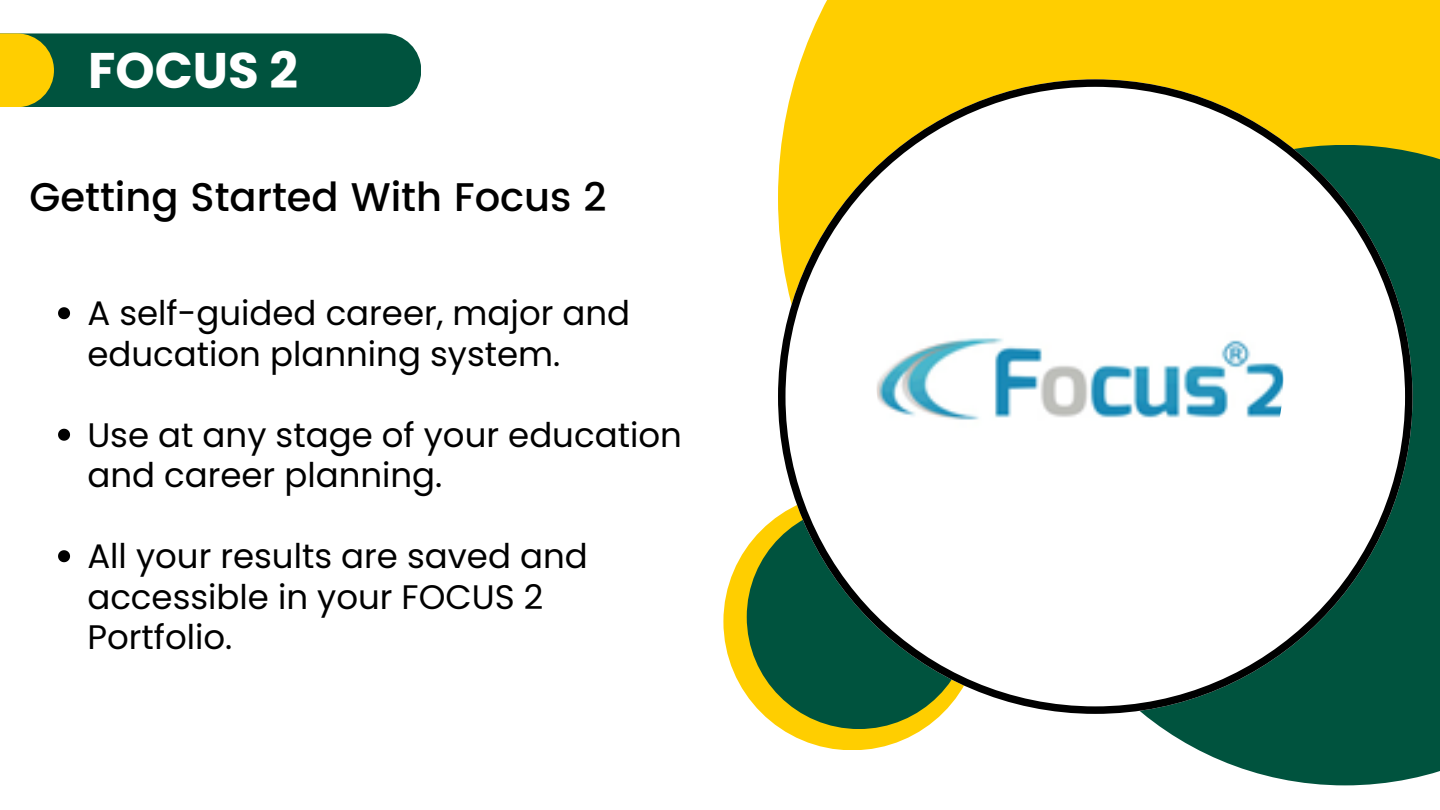
<style>
.page{position:relative;width:1440px;height:810px;background:#fff}
.page>*{position:absolute;margin:0;border:0;box-sizing:border-box;transform-origin:0 0}
.t1{font:700 50px "Poppins";color:#fff}
.t2{font:500 40px "Poppins";color:#000}
.t3{font:34px/40.5px "Poppins";color:#000}
</style>
<div class="page">
<div style="left:723px;top:493px;width:258px;height:257px;background:#ffce00;border-radius:50%"></div>
<div style="left:747px;top:505px;width:224px;height:224px;background:#00533e;border-radius:50%"></div>
<div style="left:778px;top:0;width:662px;height:621px;background:#ffce00"></div>
<svg style="left:1143px;top:152px;width:297px;height:633px;background:#246b59"></svg>
<svg style="left:778px;top:79px;width:635px;height:635px"></svg>
<img style="left:876px;top:175px;width:407px;height:407px;border-radius:50%">
<div style="left:54px;top:33px;width:367px;height:74px;background:#00533e"></div>
<div style="left:0;top:33px;width:54px;height:74px;background:#ffce00"></div>
<svg style="left:58px;top:307px;width:12px;height:12px"></svg>
<svg style="left:58px;top:429px;width:12px;height:12px"></svg>
<svg style="left:58px;top:550px;width:12px;height:12px"></svg>
<h1 class="t1" style="left:88px;top:36px;width:211px">FOCUS 2</h1>
<h2 class="t2" style="left:30px;top:174px;width:579px">Getting Started With Focus 2</h2>
<p class="t3" style="left:87px;top:293px;width:544px">A self-guided career, major and education planning system.</p>
<p class="t3" style="left:87px;top:415px;width:596px">Use at any stage of your education and career planning.</p>
<p class="t3" style="left:87px;top:536px;width:502px">All your results are saved and accessible in your FOCUS 2<br>Portfolio.</p>
</div>
